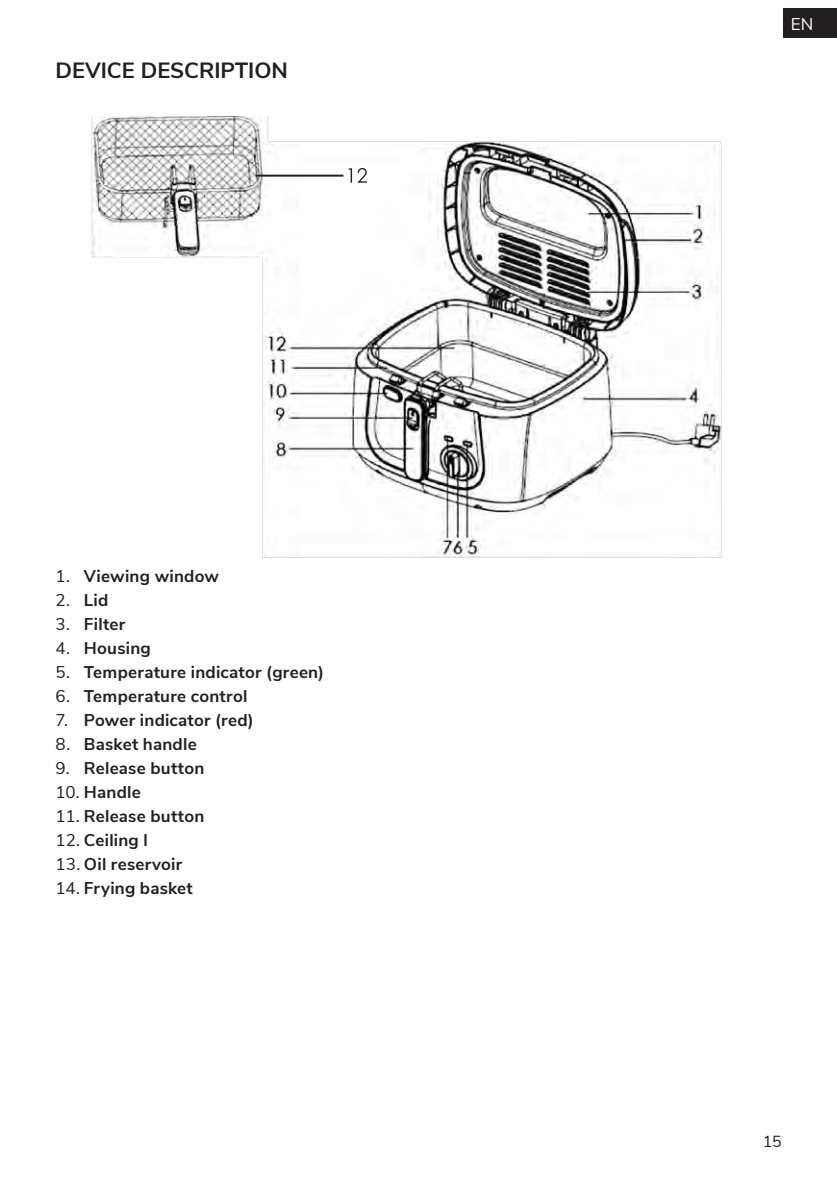
<style>
.page{position:relative;width:837px;height:1189px;background:#fff}
.page>*{position:absolute;margin:0;border:0;box-sizing:border-box;transform-origin:0 0}
.t1{font:700 22px "Nunito Sans";color:#231f20}
.t2{font:700 17px "Nunito Sans";letter-spacing:.015em;color:#231f20}
.t3{font:17px "Nunito Sans";color:#fff}
.t4{font:16px "Nunito Sans";color:#231f20}
.s1{font-weight:400}
</style>
<div class="page">
<div style="left:783px;top:8px;width:54px;height:30px;background:#231f20"></div>
<img style="left:91px;top:116px;width:631px;height:442px">
<hr style="left:255px;top:175px;width:88px;height:2px;background:#231f20">
<svg style="left:348px;top:168px;width:19px;height:15px"></svg>
<p class="t1" style="left:55px;top:54px;width:234px">DEVICE DESCRIPTION</p>
<p class="t2" style="left:55px;top:564px;width:165px"><span class="s1">1.</span> Viewing window</p>
<p class="t2" style="left:55px;top:588px;width:54px"><span class="s1">2.</span> Lid</p>
<p class="t2" style="left:55px;top:612px;width:71px"><span class="s1">3.</span> Filter</p>
<p class="t2" style="left:55px;top:636px;width:97px"><span class="s1">4.</span> Housing</p>
<p class="t2" style="left:55px;top:660px;width:270px"><span class="s1">5.</span> Temperature indicator (green)</p>
<p class="t2" style="left:55px;top:684px;width:193px"><span class="s1">6.</span> Temperature control</p>
<p class="t2" style="left:55px;top:708px;width:200px"><span class="s1">7.</span> Power indicator (red)</p>
<p class="t2" style="left:56px;top:732px;width:143px"><span class="s1">8.</span> Basket handle</p>
<p class="t2" style="left:56px;top:756px;width:150px"><span class="s1">9.</span> Release button</p>
<p class="t2" style="left:56px;top:780px;width:87px"><span class="s1">10.</span> Handle</p>
<p class="t2" style="left:56px;top:804px;width:150px"><span class="s1">11.</span> Release button</p>
<p class="t2" style="left:56px;top:828px;width:94px"><span class="s1">12.</span> Ceiling l</p>
<p class="t2" style="left:56px;top:852px;width:128px"><span class="s1">13.</span> Oil reservoir</p>
<p class="t2" style="left:56px;top:876px;width:139px"><span class="s1">14.</span> Frying basket</p>
<p class="t3" style="left:790px;top:11px;width:24px">EN</p>
<p class="t4" style="left:762px;top:1130px;width:21px">15</p>
</div>
